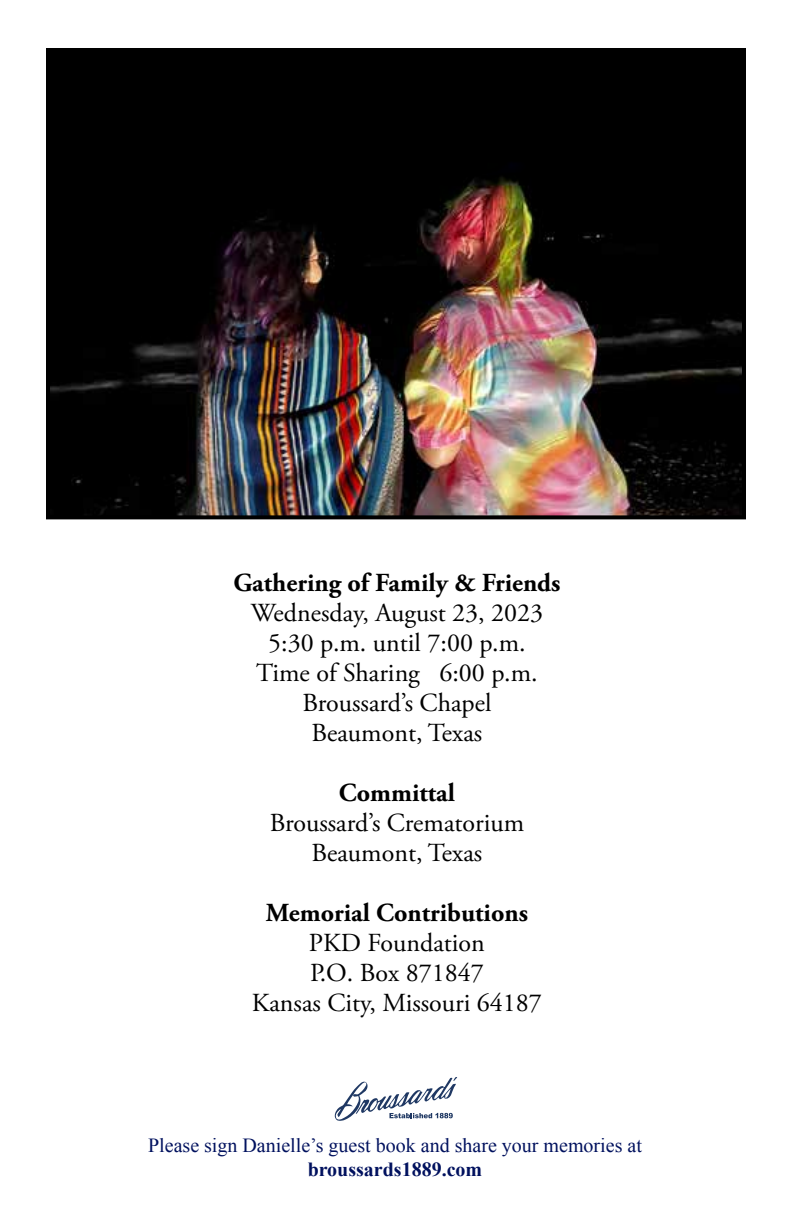
<style>
.page{position:relative;width:792px;height:1224px;background:#fff}
.page>*{position:absolute;margin:0;border:0;box-sizing:border-box;transform-origin:0 0}
.t1{font:26px/30px "Adobe Garamond Pro";color:#000;text-align:center}
.t2{font:700 26px "Adobe Garamond Pro";color:#000}
.t3{font:20px "Times New Roman";color:#00115e}
.t4{font:700 20px "Times New Roman";color:#00115e}
</style>
<div class="page">
<svg style="left:335px;top:1077px;width:122px;height:44px"></svg>
<img style="left:51px;top:53px;width:690px;height:461px">
<div style="left:46px;top:48px;width:700px;height:471px;border:4px solid #000"></div>
<p class="t2" style="left:233px;top:567px;width:329px">Gathering of Family &amp; Friends</p>
<p class="t1" style="left:251px;top:598px;width:294px">Wednesday, August 23, 2023<br>5:30 p.m. until 7:00 p.m.<br>Time of Sharing 6:00 p.m.<br>Broussard’s Chapel<br>Beaumont, Texas</p>
<p class="t2" style="left:339px;top:777px;width:118px">Committal</p>
<p class="t1" style="left:270px;top:808px;width:256px">Broussard’s Crematorium<br>Beaumont, Texas</p>
<p class="t2" style="left:266px;top:897px;width:264px">Memorial Contributions</p>
<p class="t1" style="left:252px;top:928px;width:292px">PKD Foundation<br>P.O. Box 871847<br>Kansas City, Missouri 64187</p>
<p class="t3" style="left:148px;top:1132px;width:495px">Please sign Danielle’s guest book and share your memories at</p>
<p class="t4" style="left:308px;top:1155px;width:176px">broussards1889.com</p>
</div>
